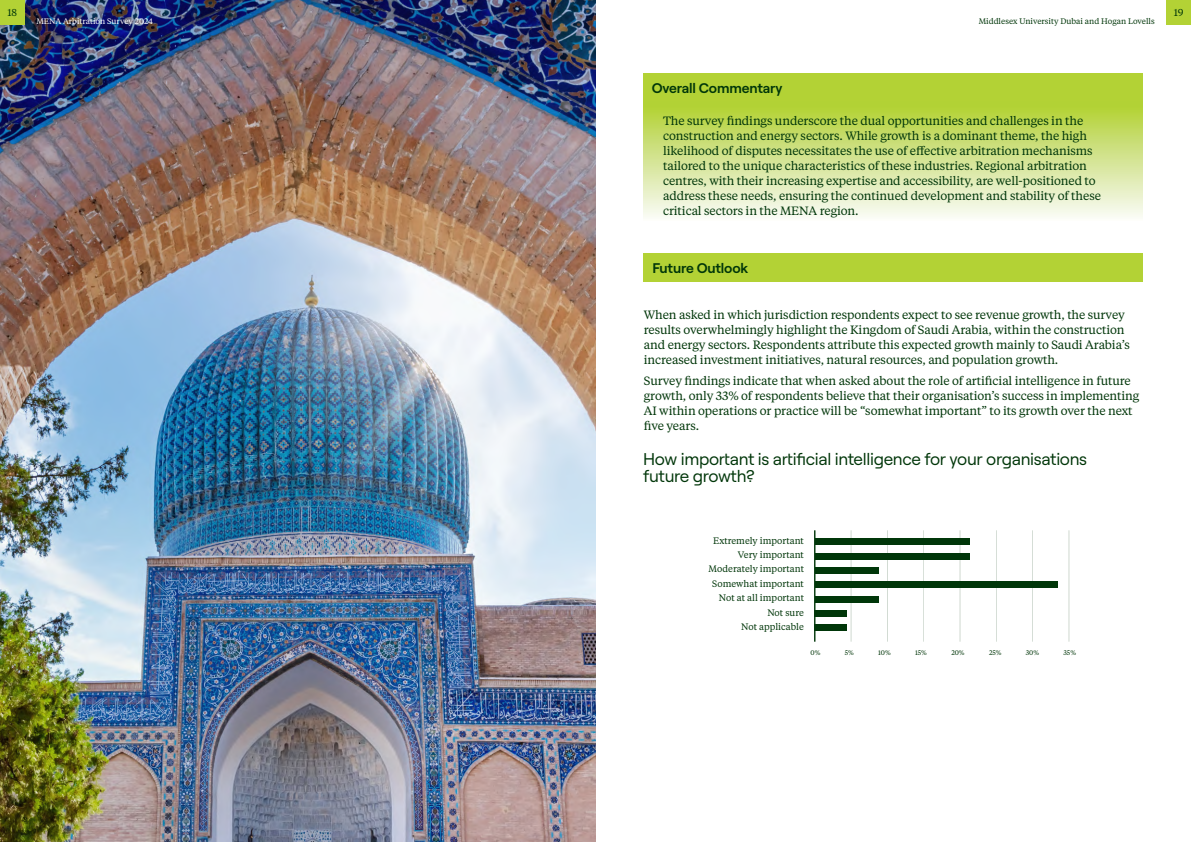
<style>
.page{position:relative;width:1191px;height:842px;background:#fff}
.page>*{position:absolute;margin:0;border:0;box-sizing:border-box;transform-origin:0 0}
.t1{font:17px/17px "Roobert";letter-spacing:-.02em;color:#003609}
.t2{font:600 14px "Roobert";letter-spacing:-.01em;color:#003609}
.t3{font:12px/15px "Tiempos Text";letter-spacing:-.01em;color:#003609}
.t4{font:10px "Tiempos Text";color:#003609}
.t5{font:9.3px/14.4px "Tiempos Text";color:#003609;text-align:right}
.t6{font:8px "Tiempos Text";color:#003609}
.t7{font:8px "Tiempos Text";color:#fff}
.t8{font:6.7px "Tiempos Text";color:#003609}
</style>
<div class="page">
<div style="left:643px;top:73px;width:499px;height:29px;background:#b3d235"></div>
<div style="left:643px;top:101px;width:499px;height:120px;background:linear-gradient(to bottom,#afcf2d,#fafbf9)"></div>
<div style="left:644px;top:253px;width:499px;height:28px;background:#b3d235"></div>
<hr style="left:814px;top:530px;width:1px;height:112px;background:#003609">
<hr style="left:1068px;top:530px;width:1px;height:112px;background:#003609">
<hr style="left:1032px;top:530px;width:1px;height:112px;background:#003609">
<hr style="left:996px;top:530px;width:1px;height:112px;background:#003609">
<hr style="left:959px;top:530px;width:1px;height:112px;background:#003609">
<hr style="left:923px;top:530px;width:1px;height:112px;background:#003609">
<hr style="left:887px;top:530px;width:1px;height:112px;background:#003609">
<hr style="left:851px;top:530px;width:1px;height:112px;background:#003609">
<div style="left:814px;top:538px;width:155px;height:7px;background:#003609"></div>
<div style="left:814px;top:553px;width:155px;height:6px;background:#003609"></div>
<div style="left:814px;top:567px;width:64px;height:7px;background:#003609"></div>
<div style="left:814px;top:582px;width:243px;height:6px;background:#003609"></div>
<div style="left:814px;top:596px;width:64px;height:6px;background:#003609"></div>
<div style="left:814px;top:610px;width:33px;height:7px;background:#003609"></div>
<div style="left:814px;top:625px;width:33px;height:6px;background:#003609"></div>
<img style="left:0;top:0;width:595px;height:842px">
<div style="left:0;top:0;width:24px;height:24px;background:#b3d235"></div>
<div style="left:1166px;top:0;width:25px;height:24px;background:#b3d235"></div>
<p class="t4" style="left:7px;top:5px;width:11px">18</p>
<p class="t4" style="left:1173px;top:5px;width:11px">19</p>
<p class="t7" style="left:36px;top:16px;width:118px">MENA Arbitration Survey 2024</p>
<p class="t6" style="left:978px;top:16px;width:177px">Middlesex University Dubai and Hogan Lovells</p>
<p class="t2" style="left:652px;top:78px;width:132px">Overall Commentary</p>
<p class="t3" style="left:663px;top:113px;width:439px">The survey findings underscore the dual opportunities and challenges in the construction and energy sectors. While growth is a dominant theme, the high likelihood of disputes necessitates the use of effective arbitration mechanisms tailored to the unique characteristics of these industries. Regional arbitration centres, with their increasing expertise and accessibility, are well-positioned to address these needs, ensuring the continued development and stability of these critical sectors in the MENA region.</p>
<p class="t2" style="left:652px;top:257px;width:97px">Future Outlook</p>
<p class="t3" style="left:644px;top:307px;width:487px">When asked in which jurisdiction respondents expect to see revenue growth, the survey results overwhelmingly highlight the Kingdom of Saudi Arabia, within the construction and energy sectors. Respondents attribute this expected growth mainly to Saudi Arabia’s increased investment initiatives, natural resources, and population growth.</p>
<p class="t3" style="left:644px;top:372px;width:497px">Survey findings indicate that when asked about the role of artificial intelligence in future growth, only 33% of respondents believe that their organisation’s success in implementing AI within operations or practice will be “somewhat important” to its growth over the next five years.</p>
<h1 class="t1" style="left:643px;top:450px;width:445px">How important is artificial intelligence for your organisations future growth?</h1>
<p class="t5" style="left:708px;top:533px;width:97px">Extremely important<br>Very important<br>Moderately important<br>Somewhat important<br>Not at all important<br>Not sure<br>Not applicable</p>
<p class="t8" style="left:810px;top:648px;width:11px">0%</p>
<p class="t8" style="left:844px;top:648px;width:11px">5%</p>
<p class="t8" style="left:878px;top:648px;width:14px">10%</p>
<p class="t8" style="left:915px;top:648px;width:13px">15%</p>
<p class="t8" style="left:951px;top:648px;width:15px">20%</p>
<p class="t8" style="left:989px;top:648px;width:14px">25%</p>
<p class="t8" style="left:1025px;top:648px;width:15px">30%</p>
<p class="t8" style="left:1063px;top:648px;width:14px">35%</p>
</div>
